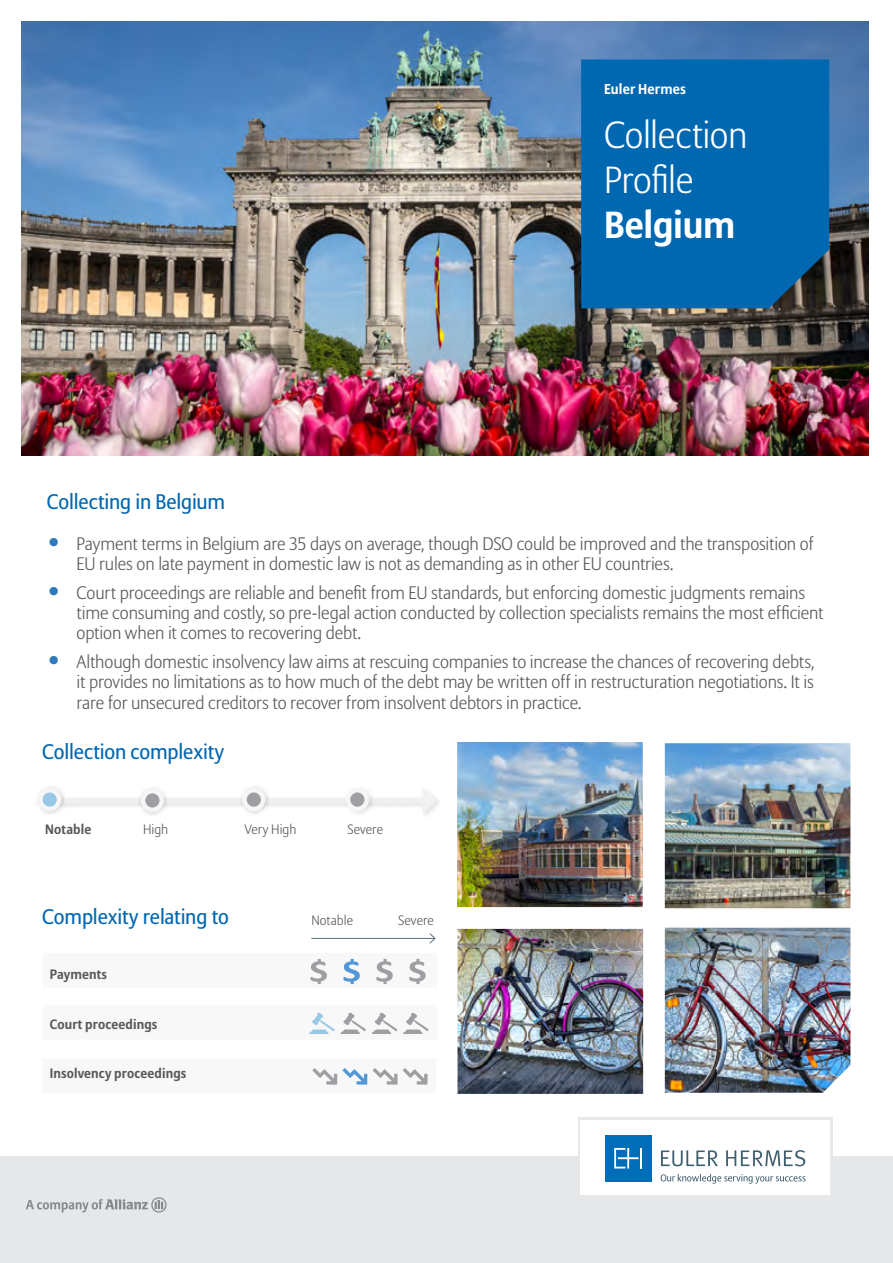
<style>
.page{position:relative;width:893px;height:1263px;background:#fff}
.page>*{position:absolute;margin:0;border:0;box-sizing:border-box;transform-origin:0 0}
.t1{font:300 37.5px/45px "Allianz Sans";letter-spacing:-.01em;color:#fff}
.t2{font:700 37.5px "Allianz Sans";letter-spacing:-.01em;color:#fff}
.t3{font:21px "Allianz Sans";letter-spacing:-.005em;color:#0067b1}
.t4{font:300 18px/20.2px "Allianz Sans";letter-spacing:-.01em;color:#58595b}
.t5{font:700 14.25px "Allianz Sans";letter-spacing:.01em;color:#fff}
.t6{font:700 13.5px "Allianz Sans";letter-spacing:.01em;color:#58595b}
.t7{font:300 13.5px "Allianz Sans";letter-spacing:.005em;color:#58595b}
.s1{font-size:27px;color:#2f7abc}
</style>
<div class="page">
<img style="left:457px;top:742px;width:393px;height:352px">
<svg style="left:66px;top:788px;width:371px;height:26px"></svg>
<div style="left:578px;top:1118px;width:254px;height:80px;background:#e6e7e8"></div>
<div style="left:0;top:1156px;width:893px;height:107px;background:#e6e7e8"></div>
<div style="left:344px;top:786px;width:31px;height:31px;background:#000;opacity:.11"></div>
<svg style="left:348px;top:790px;width:19px;height:19px"></svg>
<div style="left:346px;top:788px;width:23px;height:23px;border:4px solid #f6f6f6;border-radius:50%"></div>
<div style="left:137px;top:786px;width:32px;height:30px;background:#000;opacity:.18"></div>
<svg style="left:143px;top:791px;width:19px;height:19px"></svg>
<div style="left:141px;top:789px;width:23px;height:23px;border:4px solid #f6f6f6;border-radius:50%"></div>
<div style="left:35px;top:785px;width:31px;height:31px;background:#000;opacity:.18"></div>
<svg style="left:40px;top:790px;width:19px;height:19px"></svg>
<div style="left:38px;top:788px;width:23px;height:23px;border:4px solid #f6f6f6;border-radius:50%"></div>
<div style="left:239px;top:785px;width:31px;height:31px;background:#000;opacity:.18"></div>
<svg style="left:244px;top:790px;width:19px;height:19px"></svg>
<div style="left:242px;top:788px;width:23px;height:23px;border:4px solid #f6f6f6;border-radius:50%"></div>
<div style="left:43px;top:953px;width:394px;height:35px;background:#f8f8f8"></div>
<div style="left:43px;top:1005px;width:394px;height:35px;background:#f8f8f8"></div>
<div style="left:43px;top:1058px;width:393px;height:35px;background:#f8f8f8"></div>
<svg style="left:311px;top:959px;width:16px;height:25px"></svg>
<svg style="left:343px;top:959px;width:17px;height:25px"></svg>
<svg style="left:376px;top:959px;width:17px;height:25px"></svg>
<svg style="left:409px;top:959px;width:17px;height:25px"></svg>
<svg style="left:309px;top:1012px;width:57px;height:22px"></svg>
<svg style="left:372px;top:1012px;width:25px;height:22px"></svg>
<svg style="left:403px;top:1012px;width:26px;height:22px"></svg>
<svg style="left:312px;top:1068px;width:55px;height:16px"></svg>
<svg style="left:373px;top:1068px;width:55px;height:16px"></svg>
<hr style="left:311px;top:938px;width:124px;height:1px;background:#5c6f7c">
<svg style="left:429px;top:933px;width:7px;height:11px"></svg>
<img style="left:21px;top:21px;width:847px;height:434px">
<div style="left:580px;top:1120px;width:250px;height:75px;background:#fff"></div>
<div style="left:581px;top:60px;width:248px;height:248px;background:#0067b1"></div>
<div style="left:605px;top:1135px;width:47px;height:46px;background:#006db8"></div>
<hr style="left:640px;top:1148px;width:2px;height:20px;background:#fff">
<svg style="left:614px;top:1148px;width:24px;height:20px"></svg>
<svg style="left:661px;top:1150px;width:57px;height:16px"></svg>
<svg style="left:726px;top:1150px;width:79px;height:16px"></svg>
<svg style="left:661px;top:1174px;width:144px;height:9px"></svg>
<svg style="left:26px;top:1197px;width:141px;height:15px"></svg>
<p class="t5" style="left:604px;top:80px;width:83px">Euler Hermes</p>
<h1 class="t1" style="left:604px;top:114px;width:145px">Collection<br>Profile</h1>
<h1 class="t2" style="left:604px;top:201px;width:133px">Belgium</h1>
<p class="t3" style="left:47px;top:489px;width:180px">Collecting in Belgium</p>
<p class="t4" style="left:77px;top:534px;width:738px;text-indent:-30px"><span class="s1">•</span> Payment terms in Belgium are 35 days on average, though DSO could be improved and the transposition of<br>EU rules on late payment in domestic law is not as demanding as in other EU countries.</p>
<p class="t4" style="left:77px;top:583px;width:748px;text-indent:-30px"><span class="s1">•</span> Court proceedings are reliable and benefit from EU standards, but enforcing domestic judgments remains time consuming and costly, so pre-legal action conducted by collection specialists remains the most efficient option when it comes to recovering debt.</p>
<p class="t4" style="left:77px;top:652px;width:739px;text-align:justify;text-indent:-30px"><span class="s1">•</span> Although domestic insolvency law aims at rescuing companies to increase the chances of recovering debts, it provides no limitations as to how much of the debt may be written off in restructuration negotiations. It is rare for unsecured creditors to recover from insolvent debtors in practice.</p>
<p class="t3" style="left:42px;top:739px;width:183px">Collection complexity</p>
<p class="t6" style="left:45px;top:821px;width:48px">Notable</p>
<p class="t7" style="left:143px;top:821px;width:27px">High</p>
<p class="t7" style="left:244px;top:821px;width:53px">Very High</p>
<p class="t7" style="left:347px;top:821px;width:37px">Severe</p>
<p class="t3" style="left:42px;top:904px;width:188px">Complexity relating to</p>
<p class="t6" style="left:50px;top:966px;width:59px">Payments</p>
<p class="t6" style="left:50px;top:1015px;width:109px">Court proceedings</p>
<p class="t6" style="left:50px;top:1065px;width:138px">Insolvency proceedings</p>
<p class="t7" style="left:311px;top:912px;width:43px">Notable</p>
<p class="t7" style="left:398px;top:912px;width:37px">Severe</p>
</div>
